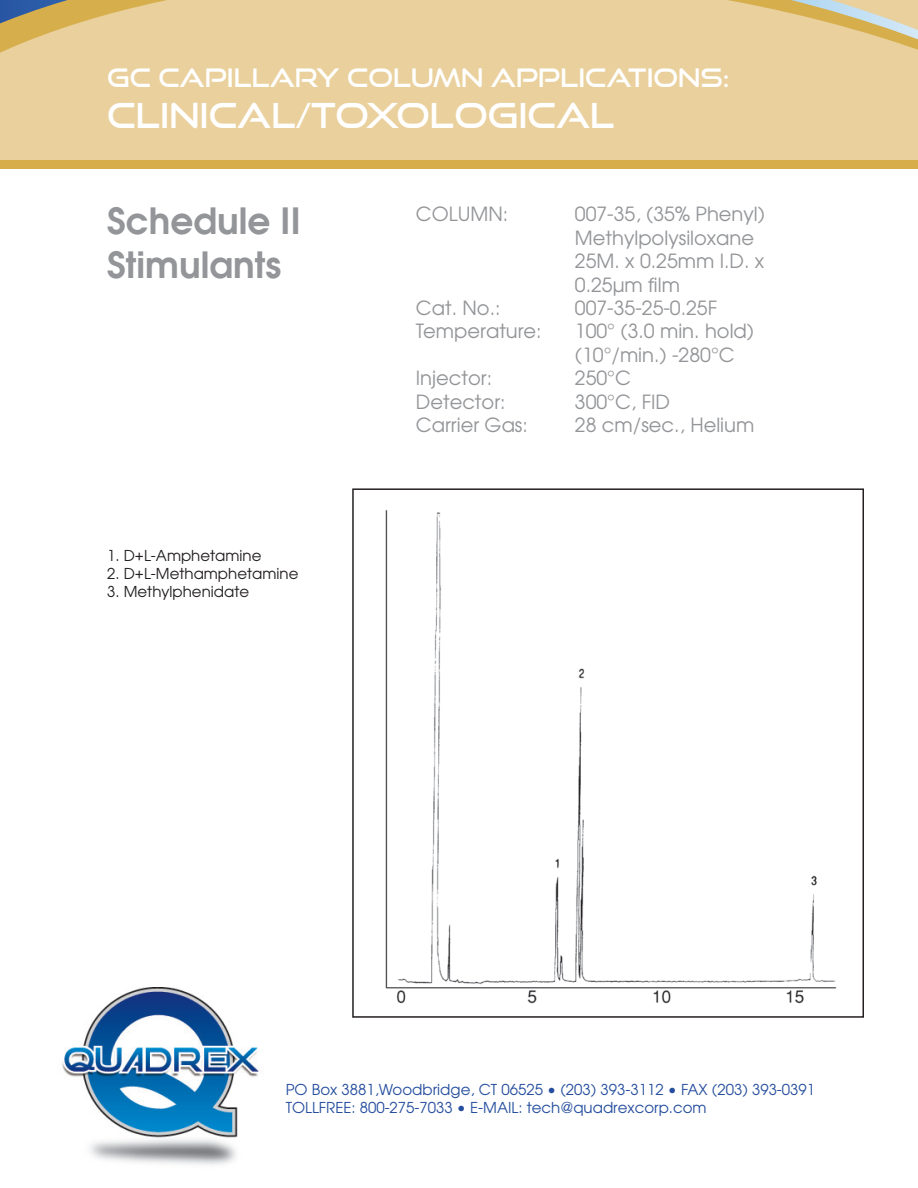
<style>
.page{position:relative;width:918px;height:1188px;background:#fff}
.page>*{position:absolute;margin:0;border:0;box-sizing:border-box;transform-origin:0 0}
.t1{font:600 36px/43.2px "Avant Garde";color:#939598}
.t2{font:34.5px "Good Times Rg";color:#fff}
.t3{font:25.5px "Good Times Rg";color:#fff}
.t4{font:19.5px/23.4px "Avant Garde";color:#939598}
.t5{font:15px/18px "Avant Garde";color:#264e9e}
.t6{font:15px "Avant Garde";color:#231f20}
</style>
<div class="page">
<div style="left:0;top:0;width:918px;height:161px;background:#e9d09d"></div>
<img style="left:385px;top:510px;width:452px;height:494px">
<div style="left:352px;top:488px;width:512px;height:530px;border:2px solid #231f20"></div>
<img style="left:62px;top:987px;width:198px;height:178px">
<svg style="left:0;top:0;width:918px;height:53px"></svg>
<div style="left:0;top:161px;width:918px;height:8px;background:#d6ad4a"></div>
<h3 class="t3" style="left:107px;top:62px;width:624px">GC CAPILLARY COLUMN APPLICATIONS:</h3>
<h2 class="t2" style="left:107px;top:94px;width:509px">CLINICAL/TOXOLOGICAL</h2>
<h1 class="t1" style="left:107px;top:199px;width:195px">Schedule II<br>Stimulants</h1>
<p class="t4" style="left:416px;top:202px;width:94px">COLUMN:</p>
<p class="t4" style="left:575px;top:202px;width:192px">007-35, (35% Phenyl)<br>Methylpolysiloxane<br>25M. x 0.25mm I.D. x<br>0.25μm film</p>
<p class="t4" style="left:416px;top:296px;width:86px">Cat. No.:</p>
<p class="t4" style="left:575px;top:296px;width:144px">007-35-25-0.25F</p>
<p class="t4" style="left:416px;top:319px;width:127px">Temperature:</p>
<p class="t4" style="left:575px;top:319px;width:181px">100° (3.0 min. hold) (10°/min.) -280°C</p>
<p class="t4" style="left:416px;top:366px;width:78px">Injector:</p>
<p class="t4" style="left:575px;top:366px;width:58px">250°C</p>
<p class="t4" style="left:416px;top:389px;width:91px">Detector:</p>
<p class="t4" style="left:575px;top:389px;width:97px">300°C, FID</p>
<p class="t4" style="left:416px;top:413px;width:114px">Carrier Gas:</p>
<p class="t4" style="left:575px;top:413px;width:181px">28 cm/sec., Helium</p>
<p class="t6" style="left:107px;top:546px;width:156px">1. D+L-Amphetamine</p>
<p class="t6" style="left:107px;top:564px;width:193px">2. D+L-Methamphetamine</p>
<p class="t6" style="left:107px;top:582px;width:144px">3. Methylphenidate</p>
<p class="t5" style="left:286px;top:1080px;width:531px">PO Box 3881,Woodbridge, CT 06525 • (203) 393-3112 • FAX (203) 393-0391<br>TOLLFREE: 800-275-7033 • E-MAIL: tech@quadrexcorp.com</p>
</div>
